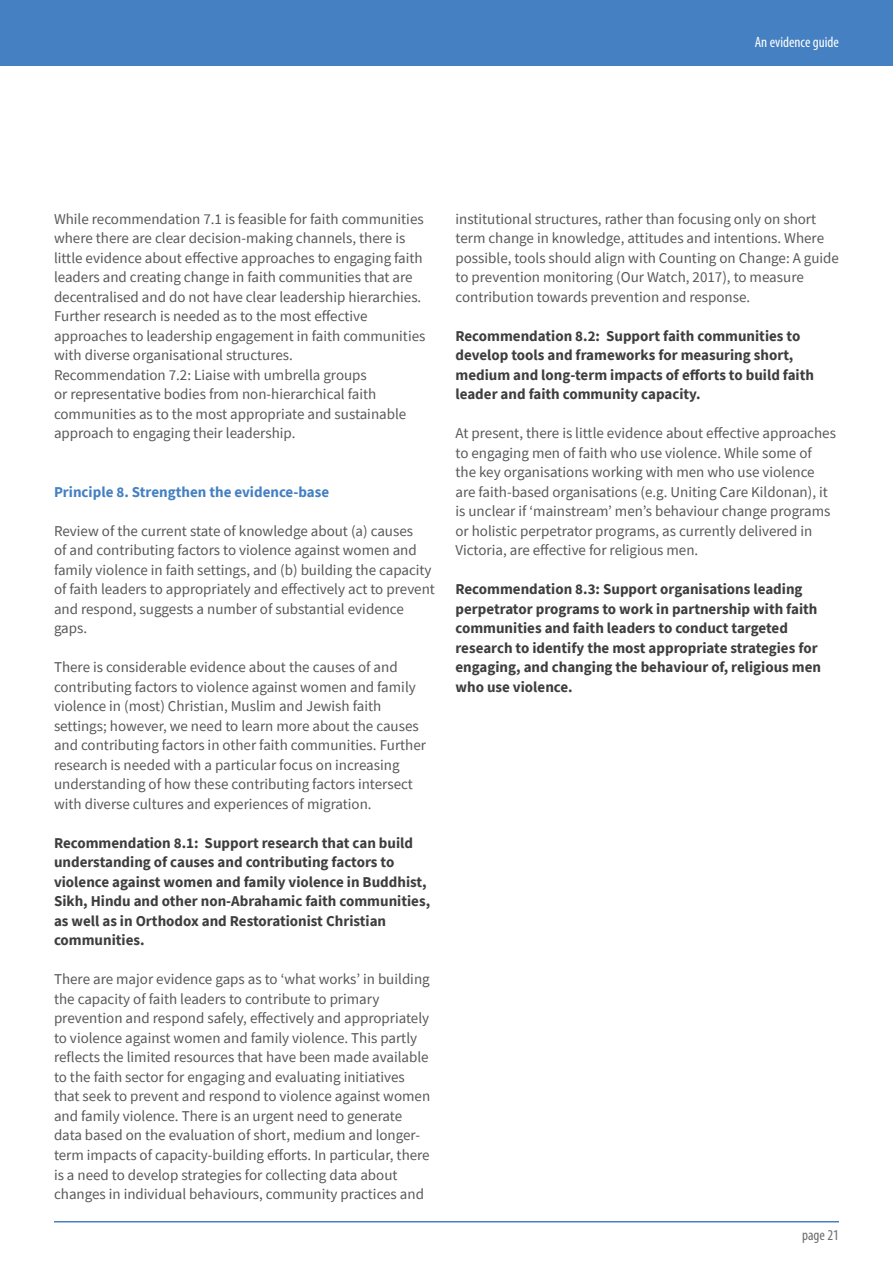
<style>
.page{position:relative;width:893px;height:1263px;background:#fff}
.page>*{position:absolute;margin:0;border:0;box-sizing:border-box;transform-origin:0 0}
.Body_text{font:15px/19.5px "Source Sans Pro";color:#57585a}
.Sub_recommendation{font:700 15px/19.5px "Source Sans Pro";color:#3e3e3f}
.New_principles{font:700 15px "Source Sans Pro";color:#4480c2}
.t1{font:condensed 15px "Myriad Pro";color:#fff}
.t2{font:condensed 15px "Myriad Pro";color:#6c6d70}
</style>
<div class="page">
<div style="left:0;top:0;width:893px;height:66px;background:#4480c2"></div>
<hr style="left:54px;top:1221px;width:785px;height:1px;background:#4480c2">
<p class="t1" style="left:755px;top:33px;width:86px">An evidence guide</p>
<p class="Body_text" style="left:54px;top:209px;width:373px">While recommendation 7.1 is feasible for faith communities where there are clear decision-making channels, there is little evidence about effective approaches to engaging faith leaders and creating change in faith communities that are decentralised and do not have clear leadership hierarchies.<br>Further research is needed as to the most effective approaches to leadership engagement in faith communities with diverse organisational structures.</p>
<p class="Body_text" style="left:54px;top:365px;width:354px">Recommendation 7.2: Liaise with umbrella groups<br>or representative bodies from non-hierarchical faith communities as to the most appropriate and sustainable approach to engaging their leadership.</p>
<p class="New_principles" style="left:54px;top:482px;width:277px">Principle 8. Strengthen the evidence-base</p>
<p class="Body_text" style="left:54px;top:521px;width:382px">Review of the current state of knowledge about (a) causes<br>of and contributing factors to violence against women and family violence in faith settings, and (b) building the capacity of faith leaders to appropriately and effectively act to prevent and respond, suggests a number of substantial evidence gaps.</p>
<p class="Body_text" style="left:54px;top:658px;width:374px">There is considerable evidence about the causes of and contributing factors to violence against women and family violence in (most) Christian, Muslim and Jewish faith settings; however, we need to learn more about the causes and contributing factors in other faith communities. Further research is needed with a particular focus on increasing understanding of how these contributing factors intersect with diverse cultures and experiences of migration.</p>
<p class="Sub_recommendation" style="left:54px;top:833px;width:378px">Recommendation 8.1: Support research that can build understanding of causes and contributing factors to violence against women and family violence in Buddhist, Sikh, Hindu and other non-Abrahamic faith communities, as well as in Orthodox and Restorationist Christian communities.</p>
<p class="Body_text" style="left:54px;top:970px;width:378px">There are major evidence gaps as to ‘what works’ in building the capacity of faith leaders to contribute to primary prevention and respond safely, effectively and appropriately to violence against women and family violence. This partly reflects the limited resources that have been made available to the faith sector for engaging and evaluating initiatives that seek to prevent and respond to violence against women and family violence. There is an urgent need to generate data based on the evaluation of short, medium and longer&shy;term impacts of capacity-building efforts. In particular, there is a need to develop strategies for collecting data about changes in individual behaviours, community practices and</p>
<p class="Body_text" style="left:455px;top:209px;width:385px">institutional structures, rather than focusing only on short term change in knowledge, attitudes and intentions. Where possible, tools should align with Counting on Change: A guide to prevention monitoring (Our Watch, 2017), to measure contribution towards prevention and response.</p>
<p class="Sub_recommendation" style="left:455px;top:326px;width:360px">Recommendation 8.2: Support faith communities to develop tools and frameworks for measuring short, medium and long-term impacts of efforts to build faith leader and faith community capacity.</p>
<p class="Body_text" style="left:455px;top:424px;width:382px">At present, there is little evidence about effective approaches to engaging men of faith who use violence. While some of the key organisations working with men who use violence are faith-based organisations (e.g. Uniting Care Kildonan), it is unclear if ‘mainstream’ men’s behaviour change programs or holistic perpetrator programs, as currently delivered in Victoria, are effective for religious men.</p>
<p class="Sub_recommendation" style="left:455px;top:579px;width:367px">Recommendation 8.3: Support organisations leading perpetrator programs to work in partnership with faith communities and faith leaders to conduct targeted research to identify the most appropriate strategies for engaging, and changing the behaviour of, religious men who use violence.</p>
<p class="t2" style="left:802px;top:1226px;width:38px">page 21</p>
</div>
